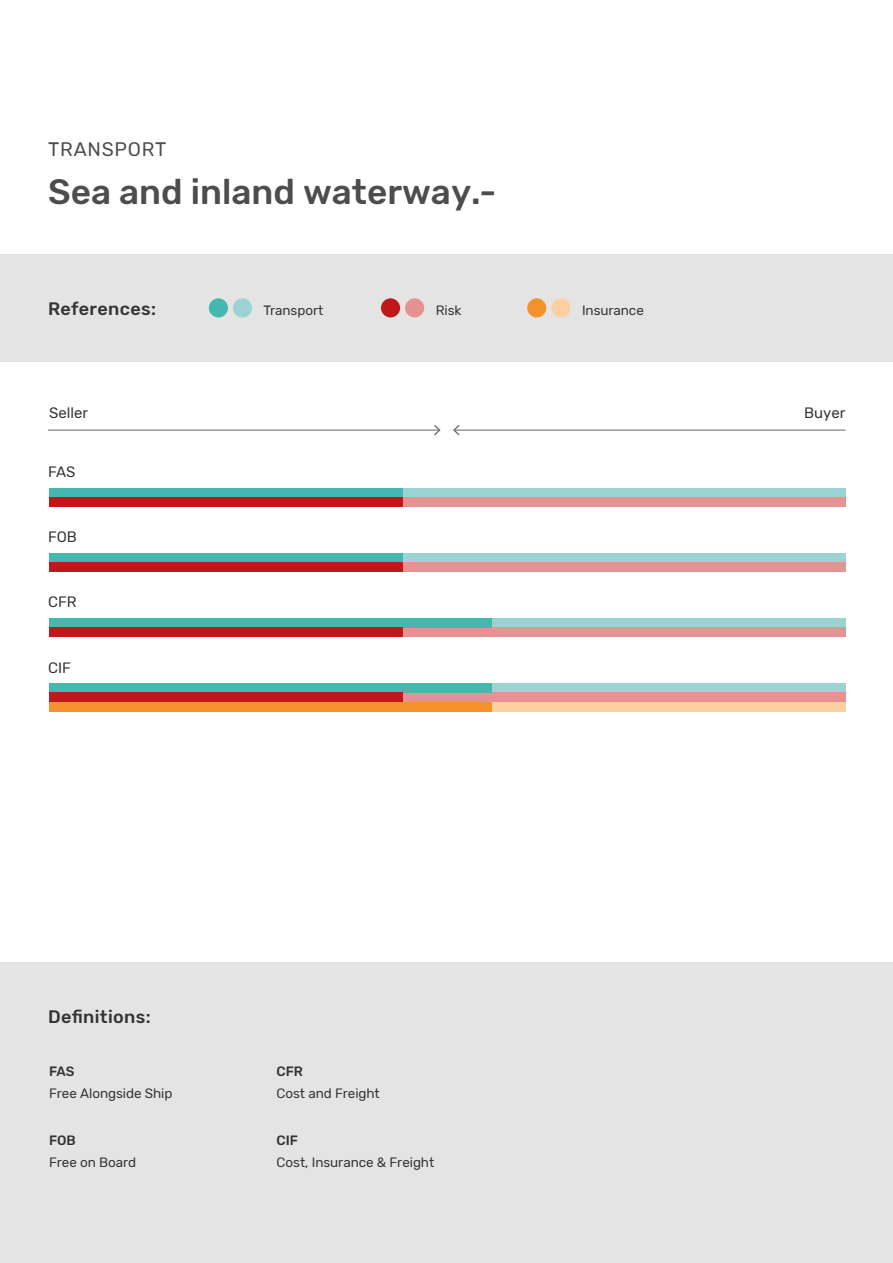
<style>
.page{position:relative;width:893px;height:1263px;background:#fff}
.page>*{position:absolute;margin:0;border:0;box-sizing:border-box;transform-origin:0 0}
.t1{font:500 35.1px "Rubik";color:#4e4d4d}
.t2{font:19.5px "Rubik";letter-spacing:.04em;color:#4e4d4d}
.t3{font:500 18px "Rubik";letter-spacing:.02em;color:#333}
.t4{font:15px "Rubik";color:#333}
.t5{font:13.5px "Rubik";letter-spacing:-.005em;color:#333}
.t6{font:500 13.5px "Rubik";letter-spacing:-.005em;color:#333}
</style>
<div class="page">
<div style="left:0;top:254px;width:893px;height:108px;background:#e5e4e4"></div>
<div style="left:0;top:962px;width:893px;height:301px;background:#e5e4e4"></div>
<div style="left:402px;top:488px;width:443px;height:9px;background:#9bd3d2"></div>
<div style="left:402px;top:497px;width:443px;height:9px;background:#e79292"></div>
<div style="left:402px;top:553px;width:443px;height:9px;background:#9bd3d2"></div>
<div style="left:402px;top:562px;width:443px;height:10px;background:#e79292"></div>
<div style="left:491px;top:618px;width:354px;height:10px;background:#9bd3d2"></div>
<div style="left:402px;top:628px;width:443px;height:9px;background:#e79292"></div>
<div style="left:491px;top:683px;width:354px;height:10px;background:#9bd3d2"></div>
<div style="left:402px;top:693px;width:443px;height:9px;background:#e79292"></div>
<div style="left:491px;top:702px;width:354px;height:9px;background:#fccfa0"></div>
<div style="left:49px;top:488px;width:353px;height:9px;background:#43b8ae"></div>
<div style="left:49px;top:497px;width:353px;height:9px;background:#be181a"></div>
<div style="left:49px;top:553px;width:353px;height:9px;background:#43b8ae"></div>
<div style="left:49px;top:683px;width:442px;height:10px;background:#43b8ae"></div>
<div style="left:49px;top:693px;width:353px;height:9px;background:#be181a"></div>
<div style="left:49px;top:702px;width:442px;height:9px;background:#f3912a"></div>
<div style="left:49px;top:562px;width:353px;height:10px;background:#be181a"></div>
<div style="left:49px;top:618px;width:442px;height:10px;background:#43b8ae"></div>
<div style="left:49px;top:628px;width:353px;height:9px;background:#be181a"></div>
<hr style="left:454px;top:430px;width:391px;height:1px;background:#676766">
<svg style="left:453px;top:425px;width:7px;height:10px"></svg>
<hr style="left:48px;top:430px;width:391px;height:1px;background:#676766">
<svg style="left:434px;top:425px;width:7px;height:10px"></svg>
<div style="left:209px;top:298px;width:19px;height:19px;background:#43b8ae;border-radius:50%"></div>
<div style="left:233px;top:298px;width:19px;height:19px;background:#9bd3d2;border-radius:50%"></div>
<div style="left:381px;top:298px;width:19px;height:19px;background:#be181a;border-radius:50%"></div>
<div style="left:405px;top:298px;width:19px;height:19px;background:#e79292;border-radius:50%"></div>
<div style="left:527px;top:298px;width:19px;height:19px;background:#f3912a;border-radius:50%"></div>
<div style="left:551px;top:298px;width:19px;height:19px;background:#fccfa0;border-radius:50%"></div>
<h2 class="t2" style="left:48px;top:138px;width:120px">TRANSPORT</h2>
<h1 class="t1" style="left:48px;top:171px;width:450px">Sea and inland waterway.-</h1>
<h3 class="t3" style="left:48px;top:298px;width:109px">References:</h3>
<p class="t5" style="left:264px;top:302px;width:61px">Transport</p>
<p class="t5" style="left:436px;top:302px;width:27px">Risk</p>
<p class="t5" style="left:582px;top:302px;width:63px">Insurance</p>
<p class="t4" style="left:49px;top:405px;width:40px">Seller</p>
<p class="t4" style="left:804px;top:405px;width:43px">Buyer</p>
<p class="t4" style="left:48px;top:463px;width:29px">FAS</p>
<p class="t4" style="left:48px;top:528px;width:30px">FOB</p>
<p class="t4" style="left:48px;top:593px;width:30px">CFR</p>
<p class="t4" style="left:48px;top:659px;width:24px">CIF</p>
<h3 class="t3" style="left:48px;top:1006px;width:104px">Definitions:</h3>
<p class="t6" style="left:49px;top:1064px;width:27px">FAS</p>
<p class="t5" style="left:49px;top:1086px;width:125px">Free Alongside Ship</p>
<p class="t6" style="left:49px;top:1133px;width:28px">FOB</p>
<p class="t5" style="left:49px;top:1155px;width:89px">Free on Board</p>
<p class="t6" style="left:277px;top:1064px;width:28px">CFR</p>
<p class="t5" style="left:277px;top:1086px;width:105px">Cost and Freight</p>
<p class="t6" style="left:277px;top:1133px;width:23px">CIF</p>
<p class="t5" style="left:277px;top:1155px;width:159px">Cost, Insurance &amp; Freight</p>
</div>
